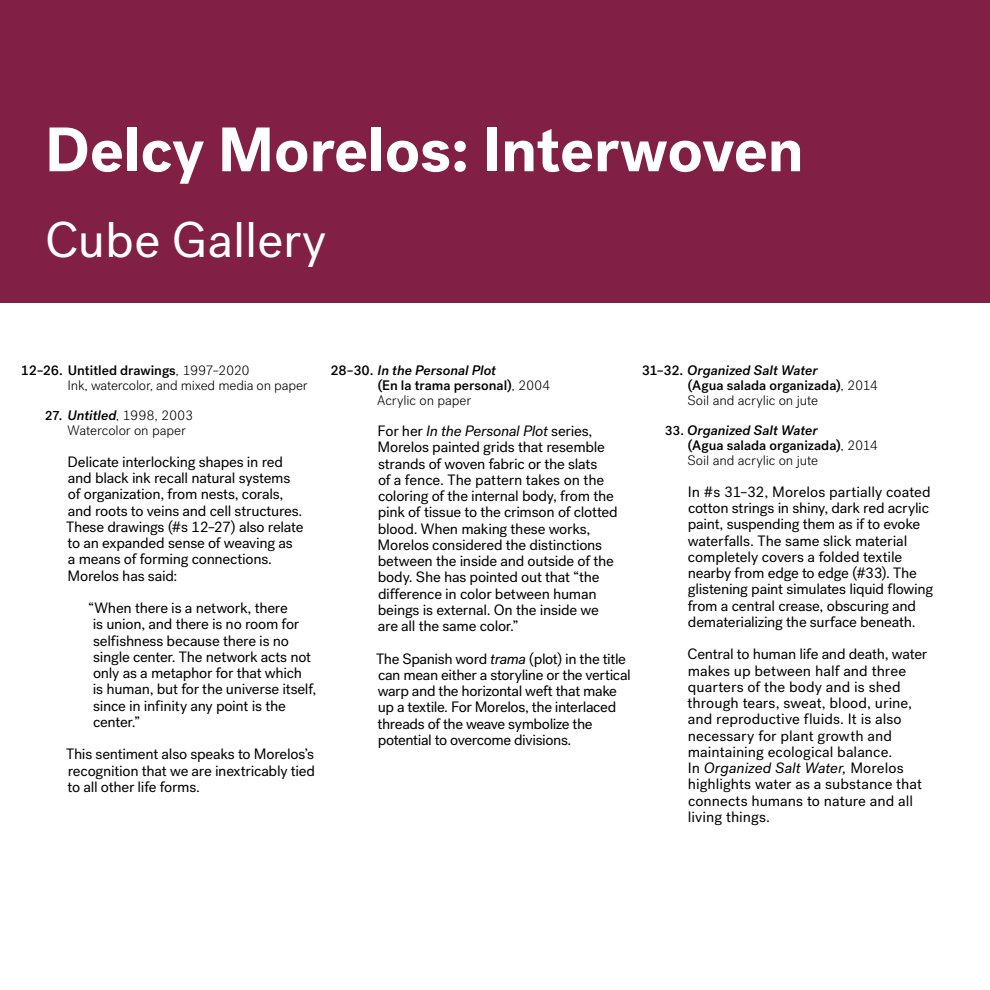
<style>
.page{position:relative;width:990px;height:990px;background:#fff}
.page>*{position:absolute;margin:0;border:0;box-sizing:border-box;transform-origin:0 0}
.t1{font:700 62.5px "Post Grotesk";color:#fff}
.t2{font:50px "Post Grotesk";color:#fff}
.t3{font:15px/16.2px "Post Grotesk";letter-spacing:-.015em;color:#000}
.t4{font:300 13.75px/15px "Post Grotesk";letter-spacing:-.01em;color:#000}
.t5{font:500 13.75px/15px "Post Grotesk";color:#000}
.s1{font-weight:500;font-size:13.12px}
.s2{font-weight:500;font-style:italic}
.s3{font-weight:500}
.s4{font-style:italic}
.s5{font-size:13.12px}
.s6{font-weight:300}
</style>
<div class="page">
<div style="left:0;top:0;width:990px;height:302px;background:#811f44"></div>
<h1 class="t1" style="left:45px;top:110px;width:760px">Delcy Morelos: Interwoven</h1>
<h2 class="t2" style="left:45px;top:211px;width:283px">Cube Gallery</h2>
<p class="t4" style="left:687px;top:363px;width:192px;text-indent:-23px"><span class="s1">29.</span> <span class="s2">Organized Salt Water<br></span><span class="s3">(Agua salada organizada)</span>, 2014<br>Soil and acrylic on jute</p>
<p class="t4" style="left:687px;top:423px;width:192px;text-indent:-23px"><span class="s1">33.</span> <span class="s2">Organized Salt Water<br></span><span class="s3">(Agua salada organizada)</span>, 2014<br>Soil and acrylic on jute</p>
<p class="t3" style="left:688px;top:484px;width:247px">In #s 31–32, Morelos partially coated cotton strings in shiny, dark red acrylic paint, suspending them as if to evoke waterfalls. The same slick material completely covers a folded textile nearby from edge to edge (#33). The glistening paint simulates liquid flowing from a central crease, obscuring and dematerializing the surface beneath.</p>
<p class="t3" style="left:687px;top:646px;width:241px">Central to human life and death, water makes up between half and three quarters of the body and is shed through tears, sweat, blood, urine, and reproductive fluids. It is also necessary for plant growth and maintaining ecological balance.<br>In <span class="s4">Organized Salt Water,</span> Morelos highlights water as a substance that connects humans to nature and all living things.</p>
<p class="t4" style="left:68px;top:363px;width:241px;text-indent:-22px"><span class="s1">9.</span> <span class="s3">Untitled drawings</span>, 1997–2020<br>Ink, watercolor, and mixed media on paper</p>
<p class="t4" style="left:68px;top:408px;width:127px;text-indent:-23px"><span class="s1">27.</span> <span class="s2">Untitled</span>, 1998, 2003<br>Watercolor on paper</p>
<p class="t3" style="left:66px;top:454px;width:239px">Delicate interlocking shapes in red and black ink recall natural systems of organization, from nests, corals, and roots to veins and cell structures.<br>These drawings (#s 12–27) also relate to an expanded sense of weaving as<br>a means of forming connections.<br>Morelos has said:</p>
<p class="t3" style="left:89px;top:600px;width:229px">“When there is a network, there<br>is union, and there is no room for selfishness because there is no single center. The network acts not only as a metaphor for that which<br>is human, but for the universe itself, since in infinity any point is the center.”</p>
<p class="t3" style="left:66px;top:746px;width:251px;text-align:justify">This sentiment also speaks to Morelos’s recognition that we are inextricably tied to all other life forms.</p>
<p class="t5" style="left:377px;top:363px;width:175px;text-indent:-22px"><span class="s5">28.</span> <span class="s4">In the Personal Plot<br></span>(En la trama personal)<span class="s6">, 2004<br>Acrylic on paper</span></p>
<p class="t3" style="left:378px;top:423px;width:242px">For her <span class="s4">In the Personal Plot</span> series, Morelos painted grids that resemble strands of woven fabric or the slats<br>of a fence. The pattern takes on the coloring of the internal body, from the pink of tissue to the crimson of clotted blood. When making these works, Morelos considered the distinctions between the inside and outside of the body. She has pointed out that “the difference in color between human beings is external. On the inside we are all the same color.”</p>
<p class="t3" style="left:376px;top:651px;width:256px">The Spanish word <span class="s4">trama</span> (plot) in the title can mean either a storyline or the vertical warp and the horizontal weft that make up a textile. For Morelos, the interlaced threads of the weave symbolize the potential to overcome divisions.</p>
<p class="t5" style="left:21px;top:363px;width:43px">12–26.</p>
<p class="t5" style="left:331px;top:363px;width:44px">28–30.</p>
<p class="t5" style="left:642px;top:363px;width:43px">31–32.</p>
</div>
